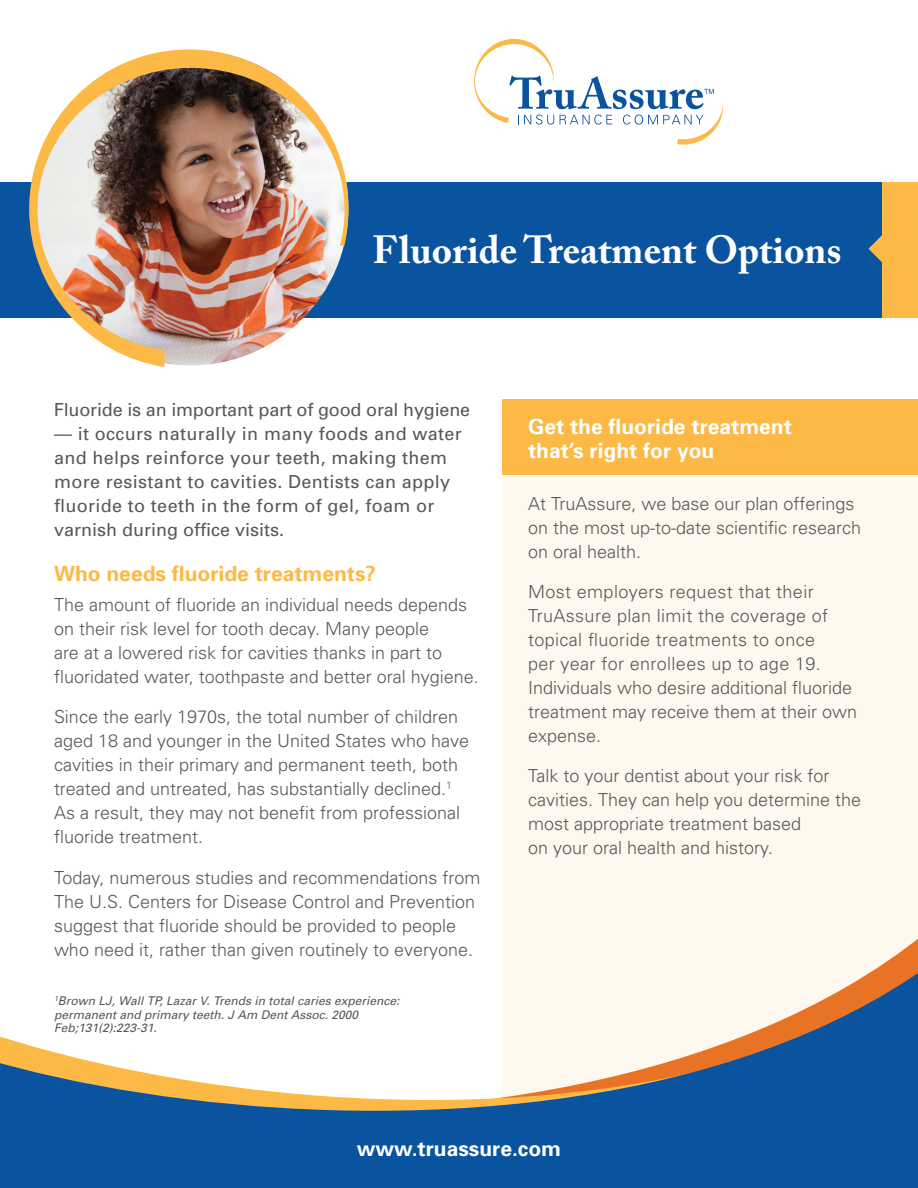
<style>
.page{position:relative;width:918px;height:1188px;background:#fff}
.page>*{position:absolute;margin:0;border:0;box-sizing:border-box;transform-origin:0 0}
.t1{font:700 39px "Adobe Caslon Pro";color:#fff}
.t2{font:700 21px/24px "Univers";color:#fff}
.t3{font:700 21px "Univers";color:#fcb946}
.t4{font:300 18px/24px "Univers";color:#57585a}
.t5{font:300 18px/24px "Univers";letter-spacing:.02em;color:#57585a}
.t6{font:18px/24px "Univers";letter-spacing:.02em;color:#57585a}
.t7{font:18px "Univers";letter-spacing:-.01em;color:#57585a}
.t8{font:italic 12px/13.5px "Univers";color:#57585a}
</style>
<div class="page">
<div style="left:502px;top:405px;width:416px;height:783px;background:#fef8ee"></div>
<svg style="left:0;top:939px;width:918px;height:249px"></svg>
<div style="left:0;top:182px;width:918px;height:136px;background:#09539f"></div>
<div style="left:883px;top:182px;width:35px;height:136px;background:#fcb946"></div>
<img style="left:29px;top:50px;width:320px;height:317px">
<svg style="left:868px;top:227px;width:15px;height:44px"></svg>
<svg style="left:474px;top:39px;width:249px;height:106px"></svg>
<div style="left:502px;top:400px;width:416px;height:75px;background:#fcb946"></div>
<h1 class="t1" style="left:373px;top:226px;width:471px">Fluoride Treatment Options</h1>
<p class="t7" style="left:54px;top:399px;width:418px">Fluoride is an important part of good oral hygiene</p>
<p class="t6" style="left:54px;top:422px;width:409px">— it occurs naturally in many foods and water and helps reinforce your teeth, making them more resistant to cavities. Dentists can apply fluoride to teeth in the form of gel, foam or varnish during office visits.</p>
<p class="t3" style="left:54px;top:560px;width:324px">Who needs fluoride treatments?</p>
<p class="t4" style="left:54px;top:592px;width:426px">The amount of fluoride an individual needs depends on their risk level for tooth decay. Many people<br>are at a lowered risk for cavities thanks in part to fluoridated water, toothpaste and better oral hygiene.</p>
<p class="t4" style="left:54px;top:705px;width:417px">Since the early 1970s, the total number of children aged 18 and younger in the United States who have cavities in their primary and permanent teeth, both treated and untreated, has substantially declined.<sup>1<br></sup>As a result, they may not benefit from professional fluoride treatment.</p>
<p class="t4" style="left:54px;top:865px;width:428px">Today, numerous studies and recommendations from The U.S. Centers for Disease Control and Prevention suggest that fluoride should be provided to people who need it, rather than given routinely to everyone.</p>
<p class="t8" style="left:54px;top:994px;width:347px"><sup>1</sup>Brown LJ, Wall TP, Lazar V. Trends in total caries experience: permanent and primary teeth. J Am Dent Assoc. 2000<br>Feb;131(2):223-31.</p>
<p class="t2" style="left:528px;top:414px;width:265px">Get the fluoride treatment that’s right for you</p>
<p class="t4" style="left:528px;top:491px;width:335px">At TruAssure, we base our plan offerings on the most up-to-date scientifi c research on oral health.</p>
<p class="t5" style="left:528px;top:579px;width:331px">Most employers request that their TruAssure plan limit the coverage of topical fluoride treatments to once<br>per year for enrollees up to age 19.<br>Individuals who desire additional fluoride treatment may receive them at their own expense.</p>
<p class="t4" style="left:528px;top:764px;width:335px">Talk to your dentist about your risk for cavities. They can help you determine the most appropriate treatment based<br>on your oral health and history.</p>
<p class="t2" style="left:357px;top:1136px;width:206px">www.truassure.com</p>
</div>
